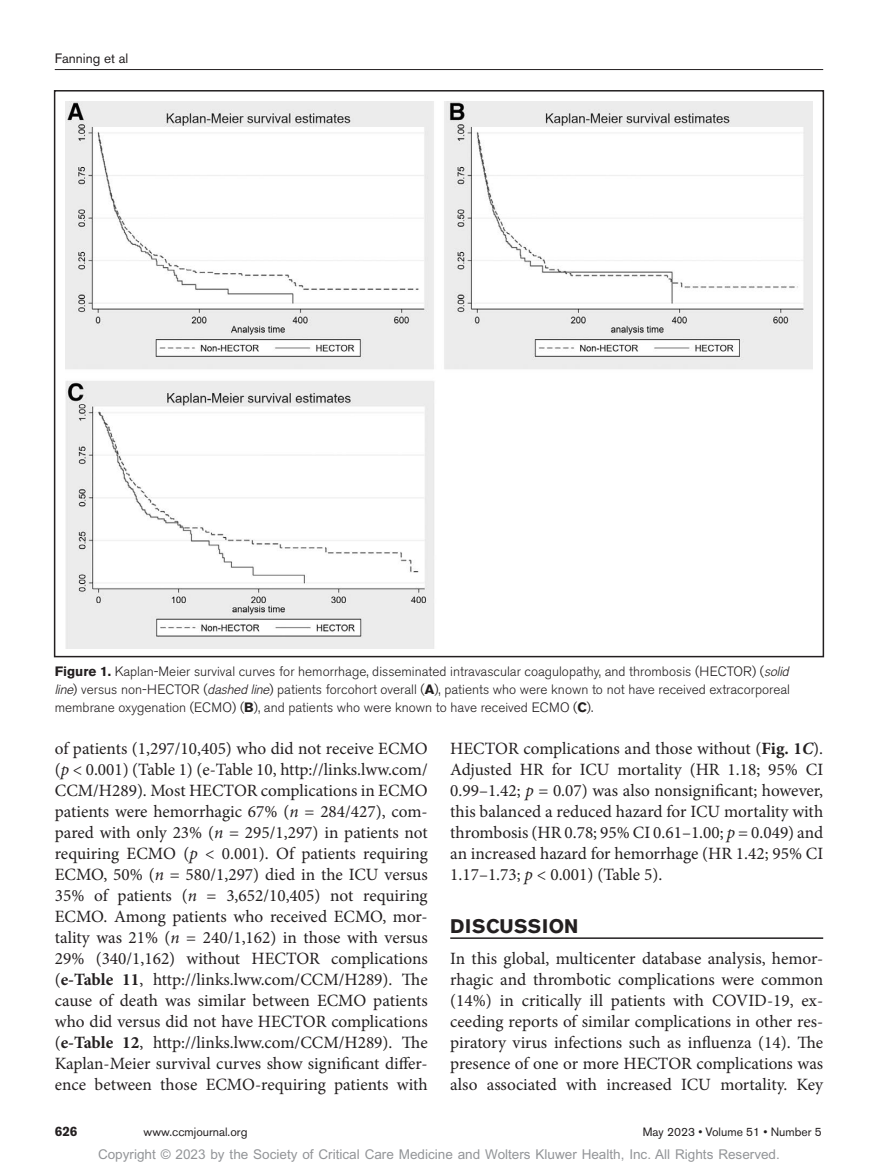
<style>
.page{position:relative;width:878px;height:1175px;background:#fff}
.page>*{position:absolute;margin:0;border:0;box-sizing:border-box;transform-origin:0 0}
.t1{font:700 19.5px "Akzidenz Grotesk BE";letter-spacing:.02em;color:#231f20}
.t2{font:17.25px/21px "Minion Pro";color:#231f20;text-align:justify}
.t3{font:300 13.5px/18px "Akzidenz Grotesk BE";color:#231f20;text-align:justify}
.t4{font:13.5px "Arial MT Std";color:#939598}
.t5{font:13.5px "Akzidenz Grotesk BE";color:#231f20}
.t6{font:700 13.5px "Akzidenz Grotesk BE";color:#231f20}
.t7{font:12px "Akzidenz Grotesk BE";color:#231f20}
.s1{font-weight:700}
.s2{font-family:"Akzidenz Grotesk";font-style:italic}
.s3{font-style:italic}
.s4{font-weight:700;font-style:italic}
</style>
<div class="page">
<hr style="left:55px;top:69px;width:768px;height:1px;background:#231f20">
<hr style="left:450px;top:937px;width:373px;height:2px;background:#231f20">
<img style="left:65px;top:101px;width:747px;height:547px">
<p class="t5" style="left:55px;top:50px;width:75px">Fanning et al</p>
<p class="t3" style="left:55px;top:662px;width:736px"><span class="s1">Figure 1.</span> Kaplan-Meier survival curves for hemorrhage, disseminated intravascular coagulopathy, and thrombosis (HECTOR) (<span class="s2">solid line</span>) versus non-HECTOR (<span class="s2">dashed line</span>) patients forcohort overall (<span class="s1">A</span>), patients who were known to not have received extracorporeal membrane oxygenation (ECMO) (<span class="s1">B</span>), and patients who were known to have received ECMO (<span class="s1">C</span>).</p>
<p class="t2" style="left:55px;top:738px;width:374px">of patients (1,297/10,405) who did not receive ECMO (<span class="s3">p</span> &lt; 0.001) (Table 1) (e-Table 10, http://links.lww.com/ CCM/H289). Most HECTOR complications in ECMO patients were hemorrhagic 67% (<span class="s3">n</span> = 284/427), com&shy;pared with only 23% (<span class="s3">n</span> = 295/1,297) in patients not requiring ECMO (<span class="s3">p</span> &lt; 0.001). Of patients requiring ECMO, 50% (<span class="s3">n</span> = 580/1,297) died in the ICU versus 35% of patients (<span class="s3">n</span> = 3,652/10,405) not requiring ECMO. Among patients who received ECMO, mor&shy;tality was 21% (<span class="s3">n</span> = 240/1,162) in those with versus 29% (340/1,162) without HECTOR complications (<span class="s1">e-Table 11</span>, http://links.lww.com/CCM/H289). The cause of death was similar between ECMO patients who did versus did not have HECTOR complications (<span class="s1">e-Table 12</span>, http://links.lww.com/CCM/H289). The Kaplan-Meier survival curves show significant differ&shy;ence between those ECMO-requiring patients with</p>
<p class="t2" style="left:450px;top:738px;width:374px">HECTOR complications and those without (<span class="s1">Fig. 1</span><span class="s4">C</span>).<br>Adjusted HR for ICU mortality (HR 1.18; 95% CI 0.99–1.42; <span class="s3">p</span> = 0.07) was also nonsignificant; however, this balanced a reduced hazard for ICU mortality with thrombosis (HR 0.78; 95% CI 0.61–1.00; <span class="s3">p</span> = 0.049) and an increased hazard for hemorrhage (HR 1.42; 95% CI 1.17–1.73; <span class="s3">p</span> &lt; 0.001) (Table 5).</p>
<p class="t1" style="left:450px;top:914px;width:130px">DISCUSSION</p>
<p class="t2" style="left:450px;top:948px;width:374px">In this global, multicenter database analysis, hemor&shy;rhagic and thrombotic complications were common (14%) in critically ill patients with COVID-19, ex&shy;ceeding reports of similar complications in other res&shy;piratory virus infections such as influenza (14). The presence of one or more HECTOR complications was also associated with increased ICU mortality. Key</p>
<p class="t6" style="left:55px;top:1123px;width:24px">626</p>
<p class="t7" style="left:144px;top:1125px;width:105px">www.ccmjournal.org</p>
<p class="t7" style="left:643px;top:1125px;width:180px">May 2023 • Volume 51 • Number 5</p>
<p class="t4" style="left:98px;top:1146px;width:683px">Copyright © 2023 by the Society of Critical Care Medicine and Wolters Kluwer Health, Inc. All Rights Reserved.</p>
</div>
